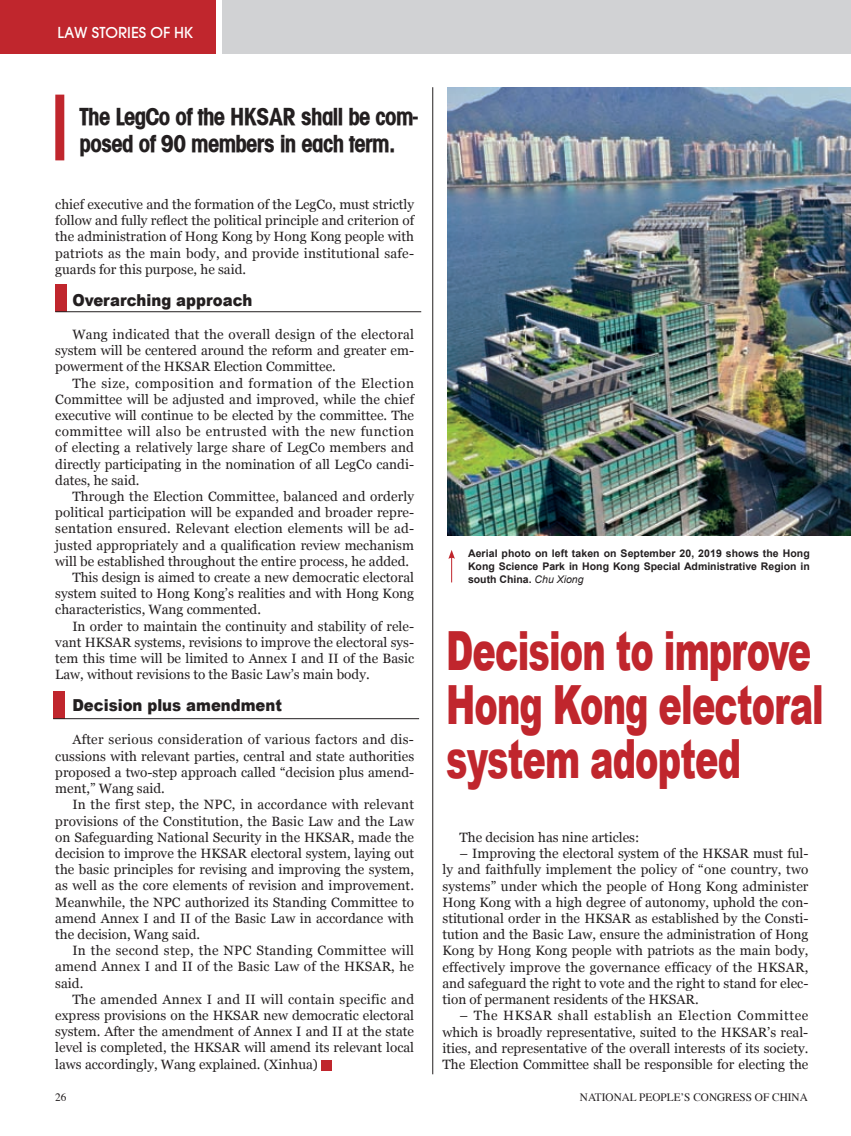
<style>
.page{position:relative;width:851px;height:1136px;background:#fff}
.page>*{position:absolute;margin:0;border:0;box-sizing:border-box;transform-origin:0 0}
.t1{font:900 54px/54px "Arial";letter-spacing:-.025em;color:#c0262d;scale:.65 1}
.t2{font:25.5px/27px "Avant Garde Cd Md ITCTT Bold";letter-spacing:-.025em;color:#231f20}
.t3{font:900 16.5px "Arial";color:#231f20;scale:.9 1}
.t4{font:16.5px "Avant Garde Md ITCTT";color:#fff}
.t5{font:13.5px/16.2px "Georgia";color:#231f20;text-align:justify}
.t6{font:13.5px "Georgia";letter-spacing:.02em;color:#231f20}
.t7{font:13.5px "Georgia";letter-spacing:.035em;color:#231f20}
.t8{font:13.5px "Georgia";letter-spacing:.04em;color:#231f20}
.t9{font:13.5px "Georgia";letter-spacing:.025em;color:#231f20}
.t10{font:11.25px "Times";color:#231f20}
.t11{font:700 10.5px/12.6px "Arial";color:#231f20;text-align:justify}
.s1{font-weight:400;font-style:italic}
</style>
<div class="page">
<img style="left:447px;top:87px;width:403px;height:448px">
<div style="left:0;top:0;width:216px;height:54px;background:#c0262d"></div>
<div style="left:222px;top:0;width:628px;height:54px;background:#d1d2d4"></div>
<div style="left:321px;top:1060px;width:10px;height:10px;background:#c0262d"></div>
<hr style="left:432px;top:87px;width:1px;height:987px;background:#231f20">
<svg style="left:448px;top:550px;width:7px;height:32px"></svg>
<div style="left:55px;top:95px;width:9px;height:65px;background:#c0262d"></div>
<div style="left:53px;top:691px;width:11px;height:28px;background:#c0262d"></div>
<hr style="left:53px;top:718px;width:366px;height:1px;background:#231f20">
<div style="left:55px;top:285px;width:11px;height:27px;background:#c0262d"></div>
<hr style="left:55px;top:311px;width:366px;height:1px;background:#231f20">
<p class="t4" style="left:58px;top:23px;width:11px">LAW</p>
<p class="t4" style="left:92px;top:23px;width:102px">STORIES OF HK</p>
<p class="t2" style="left:80px;top:102px;width:340px">The LegCo of the HKSAR shall be com&shy;posed of 90 members in each term.</p>
<p class="t5" style="left:55px;top:195px;width:360px">chief executive and the formation of the LegCo, must strictly follow and fully reflect the political principle and criterion of the administration of Hong Kong by Hong Kong people with patriots as the main body, and provide institutional safe&shy;guards for this purpose, he said.</p>
<p class="t3" style="left:72px;top:288px;width:201px">Overarching approach</p>
<p class="t5" style="left:72px;top:325px;width:343px">Wang indicated that the overall design of the electoral</p>
<p class="t5" style="left:55px;top:342px;width:360px">system will be centered around the reform and greater em-</p>
<p class="t5" style="left:55px;top:358px;width:282px">powerment of the HKSAR Election Committee.</p>
<p class="t8" style="left:72px;top:373px;width:343px">The size, composition and formation of the Election</p>
<p class="t5" style="left:55px;top:390px;width:360px">Committee will be adjusted and improved, while the chief</p>
<p class="t5" style="left:55px;top:406px;width:360px">executive will continue to be elected by the committee. The</p>
<p class="t7" style="left:55px;top:421px;width:360px">committee will also be entrusted with the new function</p>
<p class="t5" style="left:55px;top:439px;width:360px">of electing a relatively large share of LegCo members and</p>
<p class="t5" style="left:55px;top:455px;width:360px">directly participating in the nomination of all LegCo candi-</p>
<p class="t5" style="left:55px;top:471px;width:86px">dates, he said.</p>
<p class="t5" style="left:72px;top:487px;width:343px">Through the Election Committee, balanced and orderly</p>
<p class="t5" style="left:55px;top:504px;width:360px">political participation will be expanded and broader repre-</p>
<p class="t5" style="left:55px;top:520px;width:360px">sentation ensured. Relevant election elements will be ad-</p>
<p class="t5" style="left:55px;top:536px;width:360px">justed appropriately and a qualification review mechanism</p>
<p class="t5" style="left:55px;top:552px;width:355px">will be established throughout the entire process, he added.</p>
<p class="t5" style="left:72px;top:568px;width:343px">This design is aimed to create a new democratic electoral</p>
<p class="t5" style="left:55px;top:585px;width:360px">system suited to Hong Kong’s realities and with Hong Kong</p>
<p class="t5" style="left:55px;top:601px;width:207px">characteristics, Wang commented.</p>
<p class="t5" style="left:72px;top:617px;width:343px">In order to maintain the continuity and stability of rele-</p>
<p class="t5" style="left:55px;top:633px;width:360px">vant HKSAR systems, revisions to improve the electoral sys-</p>
<p class="t5" style="left:55px;top:649px;width:360px">tem this time will be limited to Annex I and II of the Basic</p>
<p class="t5" style="left:55px;top:666px;width:316px">Law, without revisions to the Basic Law’s main body.</p>
<p class="t3" style="left:72px;top:693px;width:234px">Decision plus amendment</p>
<p class="t6" style="left:72px;top:729px;width:343px">After serious consideration of various factors and dis-</p>
<p class="t5" style="left:55px;top:747px;width:360px">cussions with relevant parties, central and state authorities</p>
<p class="t5" style="left:55px;top:763px;width:360px">proposed a two-step approach called “decision plus amend-</p>
<p class="t5" style="left:55px;top:779px;width:111px">ment,” Wang said.</p>
<p class="t6" style="left:72px;top:794px;width:343px">In the first step, the NPC, in accordance with relevant</p>
<p class="t5" style="left:55px;top:812px;width:360px">provisions of the Constitution, the Basic Law and the Law</p>
<p class="t5" style="left:55px;top:828px;width:360px">on Safeguarding National Security in the HKSAR, made the</p>
<p class="t5" style="left:55px;top:844px;width:360px">decision to improve the HKSAR electoral system, laying out</p>
<p class="t5" style="left:55px;top:860px;width:360px">the basic principles for revising and improving the system,</p>
<p class="t5" style="left:55px;top:876px;width:360px">as well as the core elements of revision and improvement.</p>
<p class="t5" style="left:55px;top:893px;width:360px">Meanwhile, the NPC authorized its Standing Committee to</p>
<p class="t5" style="left:55px;top:909px;width:360px">amend Annex I and II of the Basic Law in accordance with</p>
<p class="t5" style="left:55px;top:925px;width:146px">the decision, Wang said.</p>
<p class="t9" style="left:72px;top:940px;width:343px">In the second step, the NPC Standing Committee will</p>
<p class="t5" style="left:55px;top:957px;width:360px">amend Annex I and II of the Basic Law of the HKSAR, he</p>
<p class="t5" style="left:55px;top:974px;width:29px">said.</p>
<p class="t6" style="left:72px;top:989px;width:343px">The amended Annex I and II will contain specific and</p>
<p class="t5" style="left:55px;top:1006px;width:360px">express provisions on the HKSAR new democratic electoral</p>
<p class="t5" style="left:55px;top:1022px;width:360px">system. After the amendment of Annex I and II at the state</p>
<p class="t5" style="left:55px;top:1038px;width:360px">level is completed, the HKSAR will amend its relevant local</p>
<p class="t5" style="left:55px;top:1055px;width:264px">laws accordingly, Wang explained. (Xinhua)</p>
<p class="t11" style="left:468px;top:547px;width:343px">Aerial photo on left taken on September 20, 2019 shows the Hong Kong Science Park in Hong Kong Special Administrative Region in south China. <span class="s1">Chu Xiong</span></p>
<p class="t1" style="left:446px;top:621px;width:582px">Decision to improve<br>Hong Kong electoral system adopted</p>
<p class="t5" style="left:459px;top:828px;width:181px">The decision has nine articles:</p>
<p class="t5" style="left:442px;top:844px;width:367px;text-indent:17px">– Improving the electoral system of the HKSAR must ful&shy;ly and faithfully implement the policy of “one country, two systems” under which the people of Hong Kong administer Hong Kong with a high degree of autonomy, uphold the con&shy;stitutional order in the HKSAR as established by the Consti&shy;tution and the Basic Law, ensure the administration of Hong Kong by Hong Kong people with patriots as the main body, effectively improve the governance efficacy of the HKSAR, and safeguard the right to vote and the right to stand for elec&shy;tion of permanent residents of the HKSAR.</p>
<p class="t5" style="left:442px;top:1006px;width:367px;text-indent:17px">– The HKSAR shall establish an Election Committee which is broadly representative, suited to the HKSAR’s real&shy;ities, and representative of the overall interests of its society.<br>The Election Committee shall be responsible for electing the</p>
<p class="t10" style="left:55px;top:1086px;width:13px">26</p>
<p class="t10" style="left:580px;top:1086px;width:229px">NATIONAL PEOPLE’S CONGRESS OF CHINA</p>
</div>
